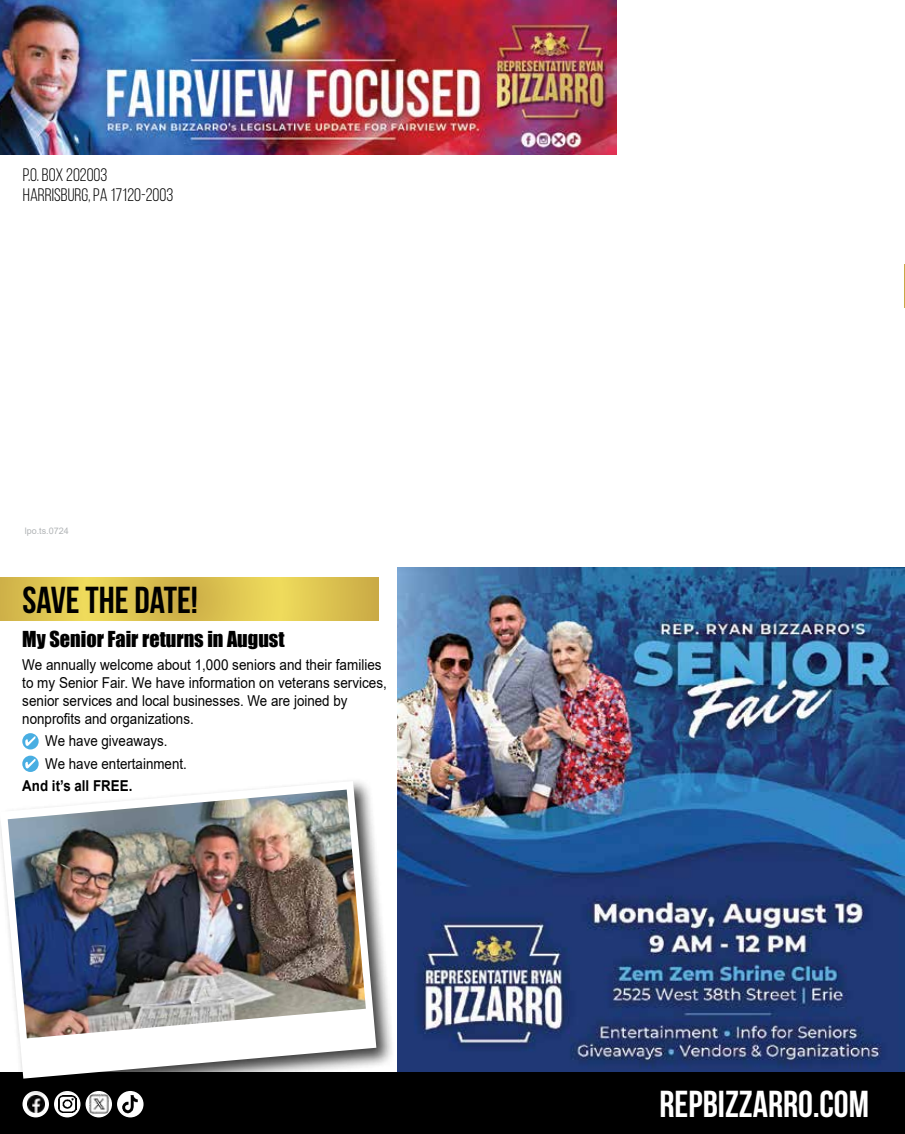
<style>
.page{position:relative;width:905px;height:1134px;background:#fff}
.page>*{position:absolute;margin:0;border:0;box-sizing:border-box;transform-origin:0 0}
.t1{font:700 37.5px "Bebas Neue";color:#fff}
.t2{font:700 37.5px "Bebas Neue";color:#000}
.t3{font:20.25px "Impact";color:#000}
.t4{font:18.15px/20.1px "Bebas Neue";color:#000}
.t5{font:15px/18px "Arial";color:#000;scale:.9 1}
.t6{font:15px/22.5px "Arial";color:#000;scale:.89 1}
.t7{font:700 15px "Arial";color:#000;scale:.89 1}
.t8{font:9px "Arial";color:#b1b4b6}
</style>
<div class="page">
<img style="left:0;top:0;width:616px;height:155px">
<img style="left:397px;top:567px;width:507px;height:506px">
<div style="left:0;top:1073px;width:904px;height:61px;background:#000"></div>
<hr style="left:904px;top:264px;width:1px;height:44px;background:#c9a945">
<svg style="left:22px;top:733px;width:17px;height:16px"></svg>
<svg style="left:25px;top:736px;width:10px;height:10px"></svg>
<svg style="left:22px;top:756px;width:17px;height:16px"></svg>
<svg style="left:25px;top:759px;width:10px;height:9px"></svg>
<svg style="left:22px;top:1091px;width:27px;height:26px"></svg>
<div style="left:54px;top:1091px;width:26px;height:26px;background:#fff;border-radius:50%"></div>
<svg style="left:85px;top:1091px;width:27px;height:26px"></svg>
<div style="left:117px;top:1091px;width:26px;height:26px;background:#fff;border-radius:50%"></div>
<img style="left:58px;top:1098px;width:18px;height:15px">
<img style="left:88px;top:1098px;width:21px;height:17px">
<img style="left:121px;top:1098px;width:19px;height:16px">
<img style="left:27px;top:1098px;width:17px;height:15px">
<svg style="left:0;top:578px;width:378px;height:43px;background:#ddc451"></svg>
<div style="left:0;top:777px;width:396px;height:321px;background:#000;opacity:.75"></div>
<svg style="left:0;top:781px;width:376px;height:298px"></svg>
<img style="left:8px;top:790px;width:358px;height:248px">
<p class="t4" style="left:23px;top:164px;width:152px">P.O. BOX 202003<br>HARRISBURG, PA 17120-2003</p>
<p class="t8" style="left:25px;top:524px;width:46px">lpo.ts.0724</p>
<h1 class="t2" style="left:22px;top:580px;width:177px">SAVE THE DATE!</h1>
<h2 class="t3" style="left:22px;top:624px;width:264px">My Senior Fair returns in August</h2>
<p class="t5" style="left:22px;top:656px;width:406px">We annually welcome about 1,000 seniors and their families to my Senior Fair. We have information on veterans services, senior services and local businesses. We are joined by nonprofits and organizations.</p>
<p class="t6" style="left:45px;top:730px;width:160px">We have giveaways.<br>We have entertainment.</p>
<p class="t7" style="left:22px;top:776px;width:125px">And it’s all FREE.</p>
<h1 class="t1" style="left:659px;top:1084px;width:211px">REPBIZZARRO.COM</h1>
</div>
